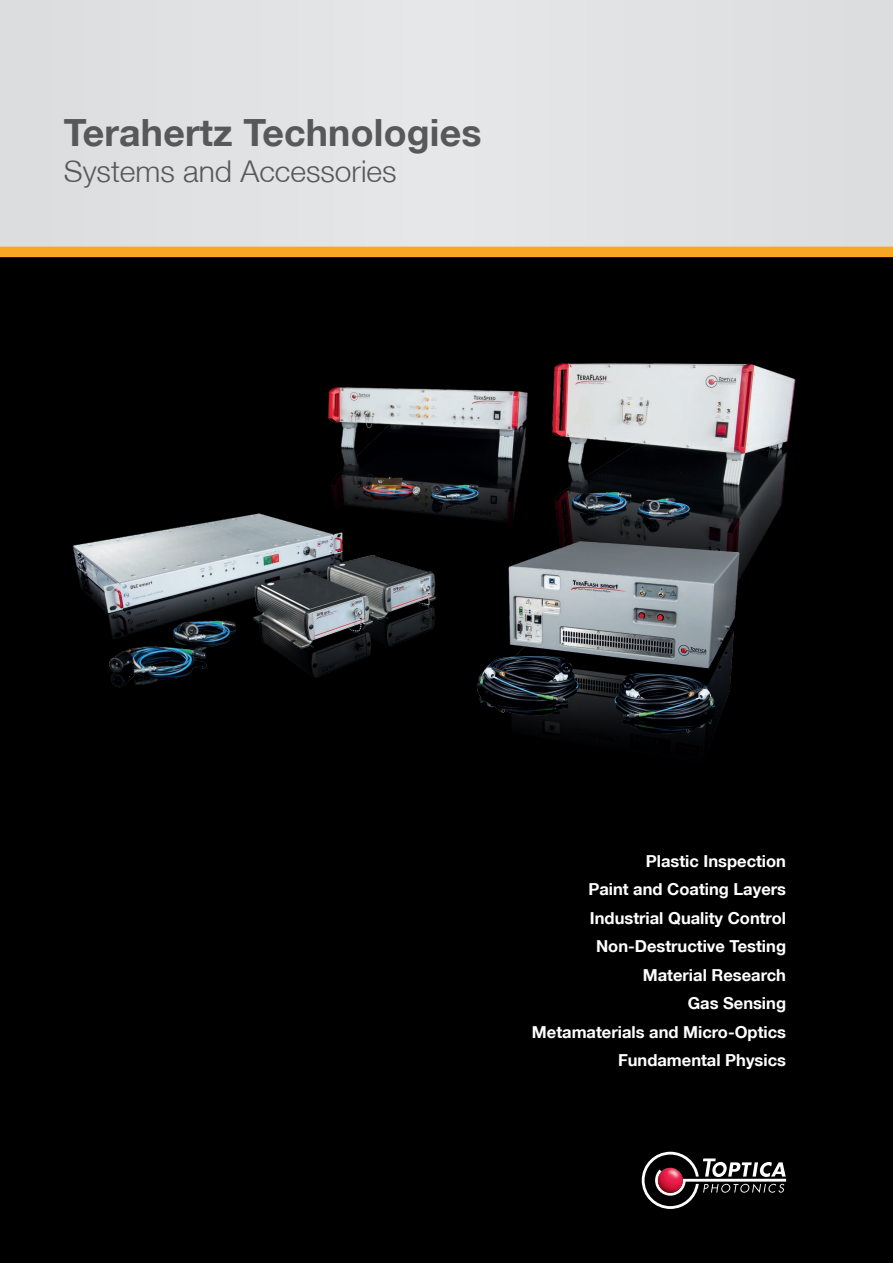
<style>
.page{position:relative;width:893px;height:1263px;background:#000001}
.page>*{position:absolute;margin:0;border:0;box-sizing:border-box;transform-origin:0 0}
.t1{font:700 37.5px "Helvetica Neue LT";letter-spacing:.005em;color:#57585a}
.t2{font:300 30px "Helvetica Neue LT";color:#57585a}
.t3{font:700 16.5px/28.5px "Helvetica Neue LT";color:#fff;text-align:right}
</style>
<div class="page">
<div style="left:0;top:0;width:893px;height:252px;background:#e1e2e4"></div>
<div style="left:0;top:247px;width:893px;height:10px;background:#f9a625"></div>
<svg style="left:642px;top:1152px;width:144px;height:57px"></svg>
<img style="left:657px;top:1168px;width:26px;height:25px">
<img style="left:72px;top:363px;width:724px;height:375px">
<h1 class="t1" style="left:64px;top:109px;width:419px">Terahertz Technologies</h1>
<h2 class="t2" style="left:64px;top:153px;width:334px">Systems and Accessories</h2>
<p class="t3" style="left:532px;top:846px;width:256px">Plastic Inspection<br>Paint and Coating Layers<br>Industrial Quality Control<br>Non-Destructive Testing<br>Material Research<br>Gas Sensing<br>Metamaterials and Micro-Optics<br>Fundamental Physics</p>
</div>
